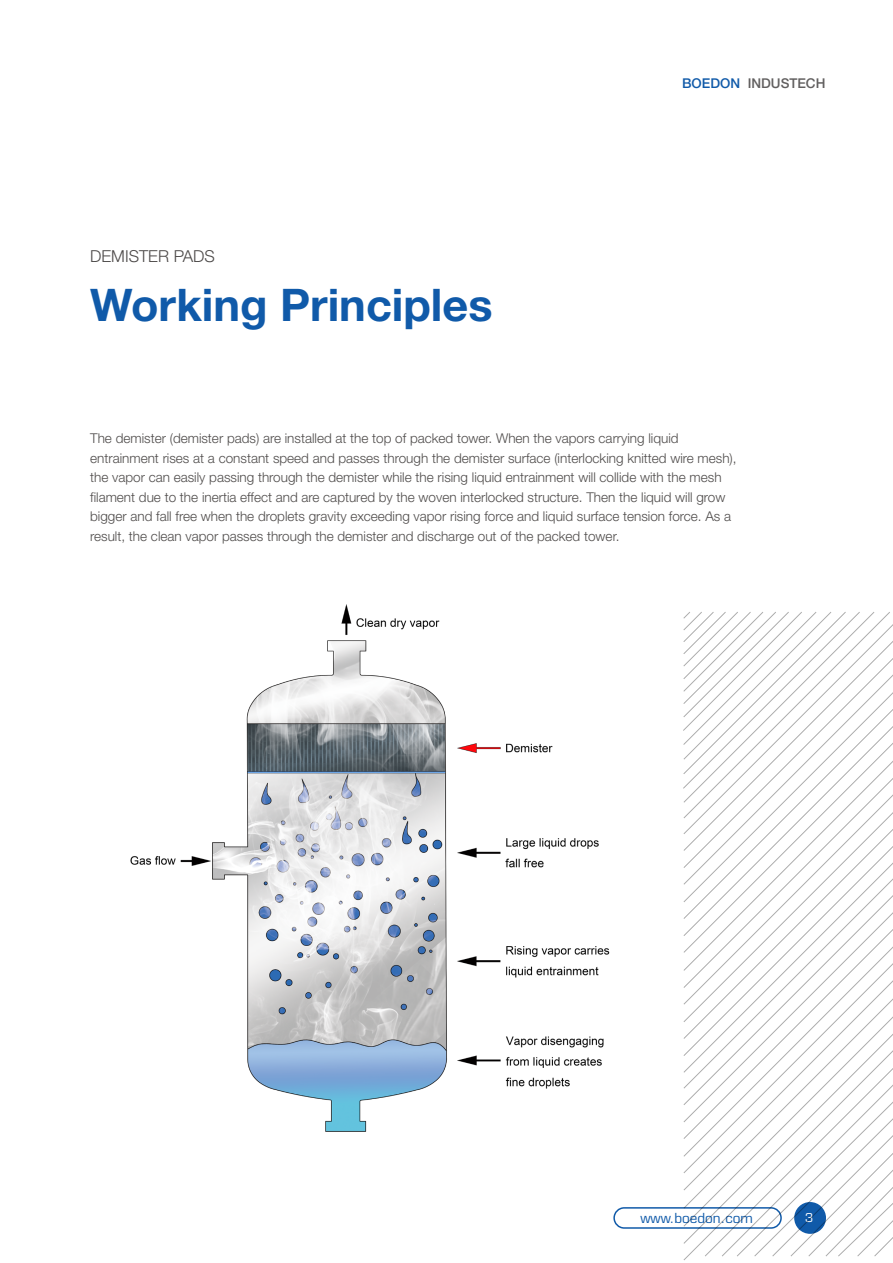
<style>
.page{position:relative;width:893px;height:1263px;background:#fff}
.page>*{position:absolute;margin:0;border:0;box-sizing:border-box;transform-origin:0 0}
.t1{font:700 45px "Helvetica Neue LT Pro";color:#105aa9}
.t2{font:300 16.5px "Helvetica Neue LT Pro";color:#4c4948}
.t3{font:300 13.5px/19.5px "Helvetica Neue LT Pro";color:#4f4c4b}
.t4{font:500 13.5px "Helvetica Neue LT Pro";color:#615f5f}
.t5{font:13.5px "Eurostile";color:#105aa9}
.t6{font:11.85px "Eurostile";color:#fff}
.s1{color:#105aa9}
</style>
<div class="page">
<div style="left:613px;top:1207px;width:169px;height:22px;border:2px solid #105aa9;border-radius:10px"></div>
<svg style="left:683px;top:1209px;width:21px;height:51px"></svg>
<svg style="left:683px;top:743px;width:210px;height:107px"></svg>
<svg style="left:683px;top:1073px;width:21px;height:136px"></svg>
<svg style="left:683px;top:850px;width:210px;height:223px"></svg>
<svg style="left:704px;top:1056px;width:189px;height:201px"></svg>
<svg style="left:683px;top:612px;width:207px;height:206px"></svg>
<img style="left:130px;top:604px;width:480px;height:528px">
<p class="t2" style="left:90px;top:246px;width:126px">DEMISTER PADS</p>
<h1 class="t1" style="left:90px;top:276px;width:404px">Working Principles</h1>
<p class="t4" style="left:682px;top:75px;width:145px"><span class="s1">BOEDON</span> INDUSTECH</p>
<p class="t3" style="left:90px;top:428px;width:648px">The demister (demister pads) are installed at the top of packed tower. When the vapors carrying liquid entrainment rises at a constant speed and passes through the demister surface (interlocking knitted wire mesh), the vapor can easily passing through the demister while the rising liquid entrainment will collide with the mesh filament due to the inertia effect and are captured by the woven interlocked structure. Then the liquid will grow bigger and fall free when the droplets gravity exceeding vapor rising force and liquid surface tension force. As a result, the clean vapor passes through the demister and discharge out of the packed tower.</p>
<p class="t5" style="left:640px;top:1210px;width:114px">www.boedon.com</p>
<p class="t6" style="left:805px;top:1211px;width:10px">3</p>
</div>
